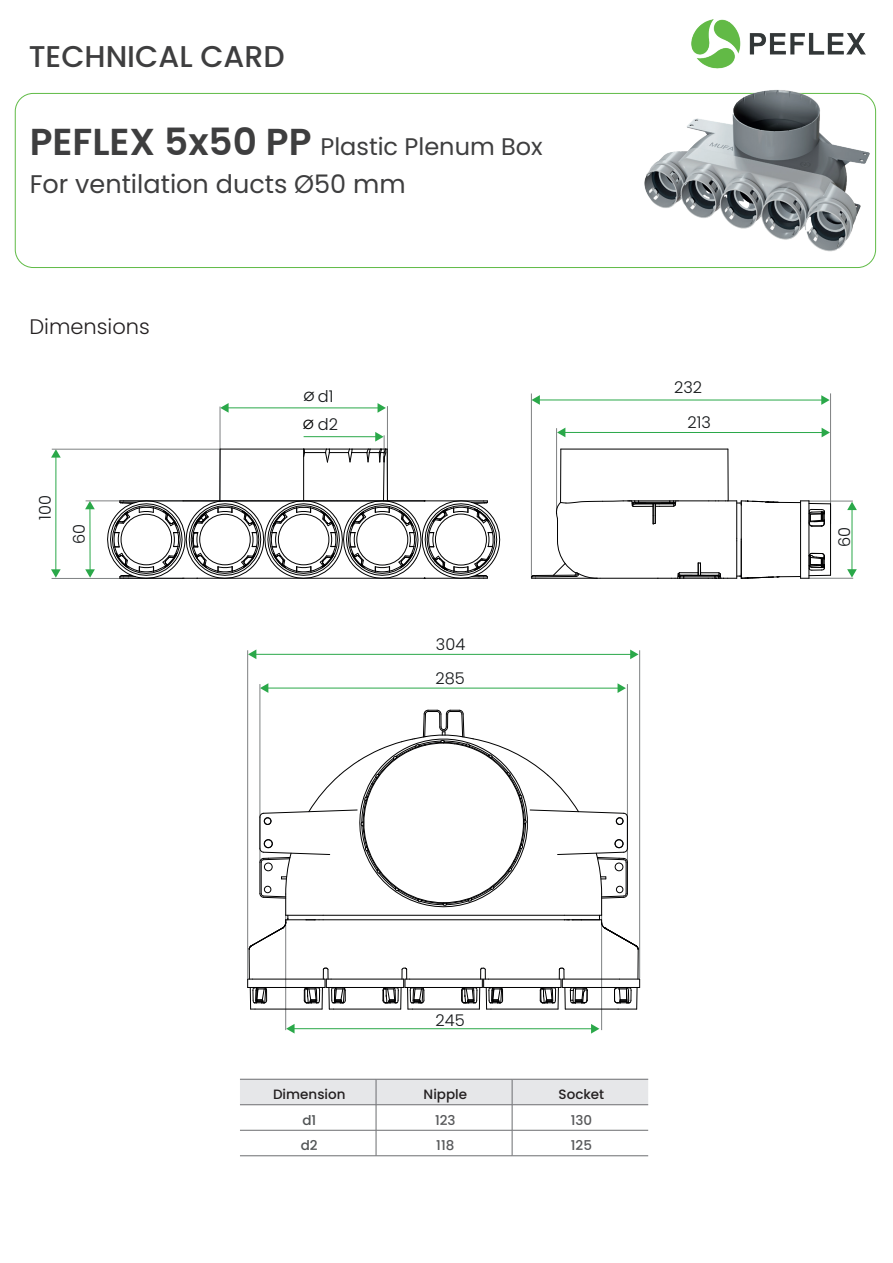
<style>
.page{position:relative;width:893px;height:1263px;background:#fff}
.page>*{position:absolute;margin:0;border:0;box-sizing:border-box;transform-origin:0 0}
.t1{font:500 30px "Poppins";color:#3e3e3f}
.t2{font:25.5px "Poppins";color:#3e3e3f}
.t3{font:24px "Poppins";color:#3e3e3f}
.t4{font:300 21px "Poppins";color:#231f20}
.t5{font:300 16.2px/28px "Poppins";color:#111416}
.t6{font:500 13.5px "Poppins";color:#231f20}
.t7{font:500 13.5px "Poppins";color:#57585a}
.t8{font:500 13.5px "Poppins";color:#515455}
.s1{font-weight:600;font-size:37.5px}
.s2{color:#000001}
</style>
<div class="page">
<hr style="left:227px;top:407px;width:152px;height:1px;background:#2aa849">
<svg style="left:221px;top:403px;width:8px;height:10px"></svg>
<svg style="left:378px;top:403px;width:8px;height:10px"></svg>
<hr style="left:538px;top:399px;width:285px;height:1px;background:#2aa849">
<svg style="left:532px;top:395px;width:8px;height:10px"></svg>
<svg style="left:821px;top:395px;width:9px;height:10px"></svg>
<hr style="left:564px;top:432px;width:259px;height:1px;background:#2aa849">
<svg style="left:557px;top:428px;width:8px;height:9px"></svg>
<svg style="left:822px;top:428px;width:8px;height:9px"></svg>
<hr style="left:55px;top:456px;width:1px;height:115px;background:#2aa849">
<svg style="left:51px;top:449px;width:10px;height:9px"></svg>
<svg style="left:51px;top:569px;width:10px;height:9px"></svg>
<hr style="left:255px;top:654px;width:377px;height:1px;background:#2aa849">
<svg style="left:248px;top:649px;width:8px;height:10px"></svg>
<svg style="left:630px;top:649px;width:8px;height:10px"></svg>
<hr style="left:267px;top:687px;width:352px;height:2px;background:#2aa849">
<svg style="left:261px;top:683px;width:7px;height:10px"></svg>
<svg style="left:618px;top:683px;width:8px;height:10px"></svg>
<hr style="left:293px;top:1028px;width:299px;height:1px;background:#2aa849">
<svg style="left:286px;top:1024px;width:9px;height:9px"></svg>
<svg style="left:591px;top:1024px;width:8px;height:9px"></svg>
<hr style="left:89px;top:508px;width:2px;height:63px;background:#2aa849">
<svg style="left:85px;top:501px;width:10px;height:8px"></svg>
<svg style="left:85px;top:569px;width:10px;height:9px"></svg>
<hr style="left:851px;top:509px;width:1px;height:62px;background:#2aa849">
<svg style="left:847px;top:502px;width:10px;height:8px"></svg>
<svg style="left:847px;top:569px;width:10px;height:9px"></svg>
<hr style="left:260px;top:684px;width:1px;height:177px;background:#7e8182">
<hr style="left:627px;top:684px;width:1px;height:177px;background:#7e8182">
<hr style="left:285px;top:914px;width:1px;height:116px;background:#7e8182">
<hr style="left:601px;top:914px;width:1px;height:116px;background:#7e8182">
<hr style="left:247px;top:650px;width:1px;height:328px;background:#7e8182">
<hr style="left:639px;top:650px;width:1px;height:328px;background:#7e8182">
<hr style="left:556px;top:428px;width:1px;height:86px;background:#7e8182">
<hr style="left:531px;top:393px;width:1px;height:185px;background:#7e8182">
<hr style="left:830px;top:393px;width:1px;height:131px;background:#7e8182">
<hr style="left:809px;top:578px;width:44px;height:1px;background:#7e8182">
<hr style="left:809px;top:501px;width:44px;height:1px;background:#7e8182">
<hr style="left:86px;top:500px;width:96px;height:1px;background:#7e8182">
<hr style="left:52px;top:578px;width:131px;height:1px;background:#7e8182">
<hr style="left:52px;top:449px;width:168px;height:1px;background:#7e8182">
<hr style="left:220px;top:406px;width:1px;height:95px;background:#7e8182">
<hr style="left:387px;top:406px;width:1px;height:95px;background:#7e8182">
<hr style="left:535px;top:578px;width:62px;height:1px;background:#000001">
<hr style="left:535px;top:575px;width:41px;height:1px;background:#000001">
<hr style="left:535px;top:576px;width:41px;height:1px;background:#000001">
<svg style="left:531px;top:575px;width:5px;height:4px"></svg>
<hr style="left:561px;top:449px;width:167px;height:1px;background:#000001">
<hr style="left:728px;top:449px;width:1px;height:52px;background:#000001">
<hr style="left:560px;top:449px;width:1px;height:53px;background:#000001">
<hr style="left:249px;top:949px;width:1px;height:30px;background:#000001">
<svg style="left:249px;top:710px;width:389px;height:239px"></svg>
<hr style="left:638px;top:949px;width:1px;height:30px;background:#000001">
<svg style="left:102px;top:432px;width:399px;height:147px"></svg>
<hr style="left:255px;top:1009px;width:67px;height:1px;background:#000001">
<hr style="left:252px;top:987px;width:73px;height:1px;background:#000001">
<hr style="left:252px;top:979px;width:73px;height:1px;background:#000001">
<svg style="left:247px;top:979px;width:20px;height:31px"></svg>
<hr style="left:565px;top:1009px;width:53px;height:1px;background:#000001">
<hr style="left:562px;top:987px;width:57px;height:1px;background:#000001">
<hr style="left:562px;top:979px;width:57px;height:1px;background:#000001">
<svg style="left:614px;top:979px;width:26px;height:31px"></svg>
<hr style="left:491px;top:1009px;width:67px;height:1px;background:#000001">
<hr style="left:488px;top:987px;width:73px;height:1px;background:#000001">
<hr style="left:488px;top:979px;width:73px;height:1px;background:#000001">
<svg style="left:540px;top:968px;width:48px;height:41px"></svg>
<hr style="left:412px;top:1009px;width:67px;height:1px;background:#000001">
<hr style="left:410px;top:987px;width:72px;height:1px;background:#000001">
<hr style="left:410px;top:979px;width:72px;height:1px;background:#000001">
<svg style="left:461px;top:968px;width:42px;height:42px"></svg>
<hr style="left:334px;top:1009px;width:67px;height:1px;background:#000001">
<hr style="left:331px;top:987px;width:73px;height:1px;background:#000001">
<hr style="left:331px;top:979px;width:73px;height:1px;background:#000001">
<svg style="left:304px;top:968px;width:42px;height:42px"></svg>
<svg style="left:553px;top:500px;width:278px;height:79px"></svg>
<svg style="left:382px;top:968px;width:43px;height:42px"></svg>
<div style="left:15px;top:93px;width:861px;height:175px;border:1px solid #60bb46;border-radius:18px"></div>
<img style="left:691px;top:19px;width:175px;height:49px">
<img style="left:631px;top:90px;width:241px;height:177px">
<svg style="left:240px;top:1079px;width:408px;height:77px"></svg>
<h1 class="t1" style="left:29px;top:39px;width:258px">TECHNICAL CARD</h1>
<h3 class="t3" style="left:30px;top:133px;width:514px"><span class="s1">PEFLEX 5x50 PP</span> Plastic Plenum Box</h3>
<h2 class="t2" style="left:30px;top:169px;width:377px">For ventilation ducts Ø50 mm</h2>
<p class="t4" style="left:29px;top:314px;width:122px">Dimensions</p>
<p class="t5" style="left:31px;top:520px;width:26px;rotate:-90deg">100</p>
<p class="t5" style="left:302px;top:383px;width:38px">⌀d1 <span class="s2">⌀</span>d2</p>
<p class="t5" style="left:674px;top:374px;width:29px">232</p>
<p class="t5" style="left:688px;top:408px;width:25px">213</p>
<p class="t5" style="left:65px;top:544px;width:22px;rotate:-90deg">60</p>
<p class="t5" style="left:831px;top:547px;width:22px;rotate:-90deg">60</p>
<p class="t5" style="left:436px;top:630px;width:31px">304</p>
<p class="t5" style="left:435px;top:664px;width:31px">285</p>
<p class="t5" style="left:436px;top:1006px;width:31px">245</p>
<p class="t6" style="left:273px;top:1086px;width:74px">Dimension</p>
<p class="t6" style="left:424px;top:1086px;width:45px">Nipple</p>
<p class="t6" style="left:559px;top:1086px;width:47px">Socket</p>
<p class="t8" style="left:302px;top:1112px;width:15px">d1</p>
<p class="t7" style="left:435px;top:1112px;width:22px">123</p>
<p class="t7" style="left:571px;top:1112px;width:23px">130</p>
<p class="t8" style="left:301px;top:1137px;width:18px">d2</p>
<p class="t7" style="left:436px;top:1137px;width:20px">118</p>
<p class="t7" style="left:571px;top:1137px;width:23px">125</p>
</div>
